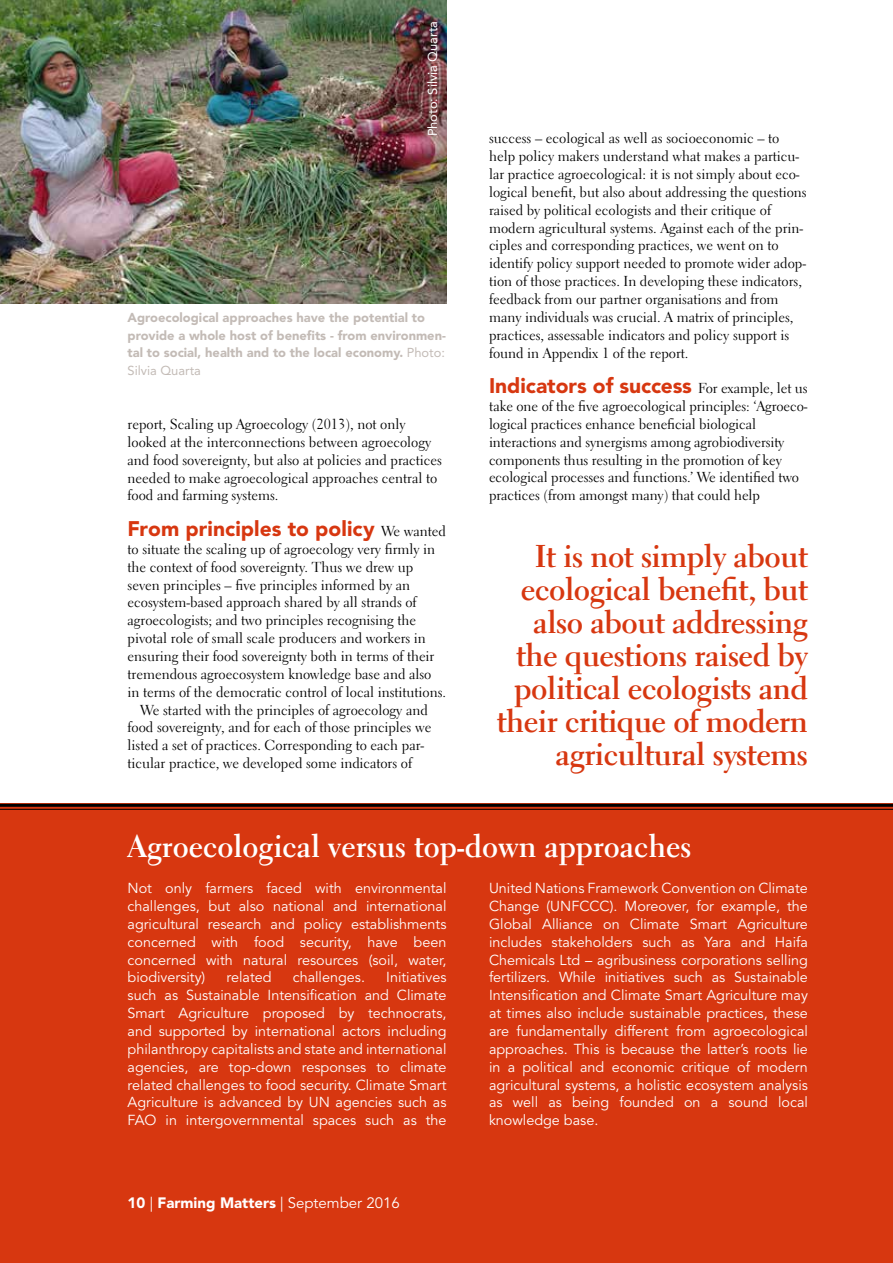
<style>
.page{position:relative;width:893px;height:1263px;background:#fff}
.page>*{position:absolute;margin:0;border:0;box-sizing:border-box;transform-origin:0 0}
.t1{font:700 31.5px/33px "Electra LT Std";letter-spacing:-.015em;color:#d73710;text-align:right}
.t2{font:700 31.5px "Electra LT Std";color:#fff}
.t3{font:900 21px "Avenir LT Std";color:#d73710}
.t4{font:900 15px "Avenir LT Std";color:#fff}
.t5{font:14.4px/17.9px "Electra LT Std";color:#000}
.t6{font:14.4px/17.9px "Avenir LT Std";color:#fff;text-align:justify}
.t7{font:900 12.9px/17.9px "Avenir LT Std";color:#c3bbb6}
.t8{font:12.9px "Avenir LT Std";color:#fff}
.s1{font-weight:400}
.s2{font-family:"Electra LT Std";font-weight:400;font-size:14.4px;color:#000}
</style>
<div class="page">
<img style="left:0;top:0;width:446px;height:304px">
<div style="left:0;top:804px;width:893px;height:459px;background:#d73710"></div>
<hr style="left:0;top:804px;width:893px;height:3px;background:#000">
<hr style="left:0;top:809px;width:893px;height:1px;background:#000">
<p class="t8" style="left:425px;top:136px;width:117px;rotate:-90deg">Photo: Silvia Quarta</p>
<p class="t7" style="left:128px;top:308px;width:320px">Agroecological approaches have the potential to provide a whole host of benefits - from environmen&shy;tal to social, health and to the local economy. <span class="s1">Photo:<br>Silvia Quarta</span></p>
<p class="t5" style="left:128px;top:415px;width:316px">report, Scaling up Agroecology (2013), not only looked at the interconnections between agroecology and food sovereignty, but also at policies and practices needed to make agroecological approaches central to food and farming systems.</p>
<h2 class="t3" style="left:128px;top:516px;width:320px">From principles to policy <span class="s2">We wanted</span></h2>
<p class="t5" style="left:128px;top:540px;width:309px">to situate the scaling up of agroecology very firmly in</p>
<p class="t5" style="left:128px;top:558px;width:287px">the context of food sovereignty. Thus we drew up</p>
<p class="t5" style="left:128px;top:576px;width:284px">seven principles – five principles informed by an</p>
<p class="t5" style="left:128px;top:594px;width:291px">ecosystem-based approach shared by all strands of</p>
<p class="t5" style="left:128px;top:611px;width:290px">agroecologists; and two principles recognising the</p>
<p class="t5" style="left:128px;top:629px;width:300px">pivotal role of small scale producers and workers in</p>
<p class="t5" style="left:128px;top:647px;width:308px">ensuring their food sovereignty both in terms of their</p>
<p class="t5" style="left:128px;top:665px;width:305px">tremendous agroecosystem knowledge base and also</p>
<p class="t5" style="left:128px;top:683px;width:320px">in terms of the democratic control of local institutions.</p>
<p class="t5" style="left:140px;top:701px;width:289px">We started with the principles of agroecology and</p>
<p class="t5" style="left:128px;top:719px;width:305px">food sovereignty, and for each of those principles we</p>
<p class="t5" style="left:128px;top:736px;width:298px">listed a set of practices. Corresponding to each par-</p>
<p class="t5" style="left:128px;top:754px;width:286px">ticular practice, we developed some indicators of</p>
<p class="t5" style="left:489px;top:129px;width:319px">success – ecological as well as socioeconomic – to help policy makers understand what makes a particu&shy;lar practice agroecological: it is not simply about eco&shy;logical benefit, but also about addressing the questions raised by political ecologists and their critique of modern agricultural systems. Against each of the prin&shy;ciples and corresponding practices, we went on to identify policy support needed to promote wider adop&shy;tion of those practices. In developing these indicators, feedback from our partner organisations and from many individuals was crucial. A matrix of principles, practices, assessable indicators and policy support is found in Appendix 1 of the report.</p>
<h2 class="t3" style="left:489px;top:373px;width:320px">Indicators of success <span class="s2">For example, let us</span></h2>
<p class="t5" style="left:489px;top:397px;width:320px">take one of the five agroecological principles: ‘Agroeco&shy;logical practices enhance beneficial biological interactions and synergisms among agrobiodiversity components thus resulting in the promotion of key ecological processes and functions.’ We identified two practices (from amongst many) that could help</p>
<h1 class="t1" style="left:497px;top:540px;width:313px">It is not simply about ecological benefit, but also about addressing the questions raised by political ecologists and their critique of modern agricultural systems</h1>
<h1 class="t2" style="left:128px;top:827px;width:565px">Agroecological versus top-down approaches</h1>
<p class="t6" style="left:128px;top:879px;width:320px">Not only farmers faced with environmental challenges, but also national and international agricultural research and policy establishments concerned with food security, have been concerned with natural resources (soil, water, biodiversity)</p>
<p class="t6" style="left:227px;top:969px;width:47px">related</p>
<p class="t6" style="left:293px;top:969px;width:74px">challenges.</p>
<p class="t6" style="left:128px;top:969px;width:320px;text-indent:259px">Initiatives such as Sustainable Intensification and Climate Smart Agriculture proposed by technocrats, and supported by international actors including philanthropy capitalists and state and international agencies, are top-down responses to climate related challenges to food security. Climate Smart Agriculture is advanced by UN agencies such as FAO in intergovernmental spaces such as the</p>
<p class="t4" style="left:128px;top:1193px;width:274px">10 <span class="s1">|</span> Farming Matters <span class="s1">| September 2016</span></p>
<p class="t6" style="left:489px;top:880px;width:320px">United Nations Framework Convention on Climate Change (UNFCCC). Moreover, for example, the Global Alliance on Climate Smart Agriculture includes stakeholders such as Yara and Haifa Chemicals Ltd – agribusiness corporations selling fertilizers. While initiatives such as Sustainable Intensification and Climate Smart Agriculture may at times also include sustainable practices, these are fundamentally different from agroecological approaches. This is because the latter’s roots lie in a political and economic critique of modern agricultural systems, a holistic ecosystem analysis as well as being founded on a sound local knowledge base.</p>
</div>
